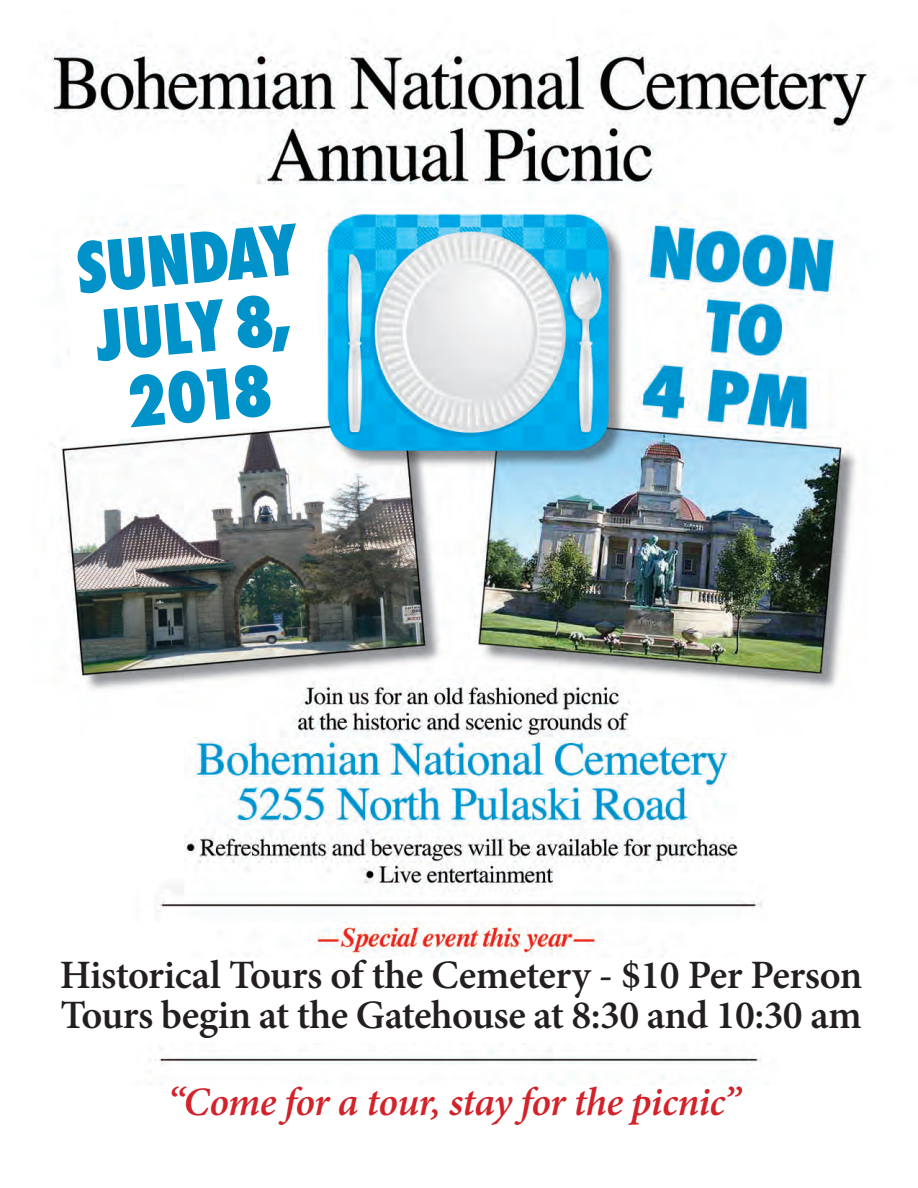
<style>
.page{position:relative;width:918px;height:1188px;background:#fff}
.page>*{position:absolute;margin:0;border:0;box-sizing:border-box;transform-origin:0 0}
.t1{font:800 condensed 67.35px/69px "Futura";color:#0092c8;text-align:center}
.t2{font:600 40.35px/40.5px "Minion Pro";letter-spacing:-.015em;color:#231f20}
.t3{font:italic 600 40.35px "Minion Pro";letter-spacing:-.015em;color:#d1232a}
</style>
<div class="page">
<img style="left:46px;top:45px;width:825px;height:1041px">
<div style="left:22px;top:959px;width:878px;height:84px;background:#fff"></div>
<svg style="left:60px;top:217px;width:267px;height:226px"></svg>
<h1 class="t1" style="left:73px;top:235px;width:224px;rotate:-5deg">SUNDAY<br>JULY 8,<br>2018</h1>
<p class="t2" style="left:60px;top:955px;width:804px">Historical Tours of the Cemetery - $10 Per Person<br>Tours begin at the Gatehouse at 8:30 and 10:30 am</p>
<p class="t3" style="left:168px;top:1074px;width:575px">“Come for a tour, stay for the picnic”</p>
</div>
